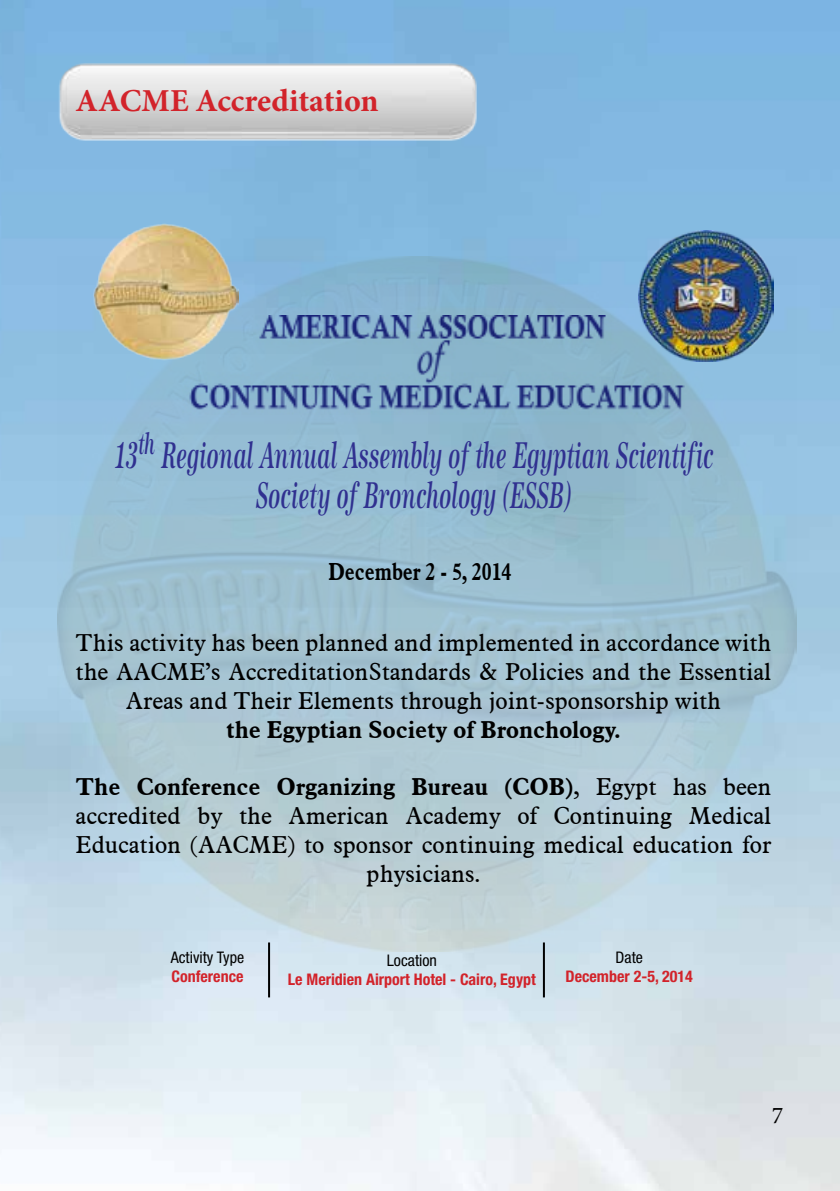
<style>
.page{position:relative;width:840px;height:1191px;background:#fff}
.page>*{position:absolute;margin:0;border:0;box-sizing:border-box;transform-origin:0 0}
.t1{font:italic 500 38.4px/40px "URW Antiqua";color:#303090;text-align:center;scale:.57 1}
.t2{font:700 32px "Minion Pro";color:#d2232a}
.t3{font:700 24.2px "Aldine 721 BT";color:#000;scale:.82 1}
.t4{font:24px/28.8px "Aldine 721 BT";color:#000;text-align:center}
.t5{font:700 24px "Aldine 721 BT";color:#000}
.t6{font:24px "Minion Pro";color:#000}
.t7{font:700 condensed 16px "Helvetica Neue LT Std";color:#d2232a}
.t8{font:condensed 16px "Helvetica Neue LT Std";color:#000}
.s1{font-weight:700}
</style>
<div class="page">
<img style="left:0;top:0;width:839px;height:1191px">
<img style="left:57px;top:57px;width:423px;height:88px">
<img style="left:57px;top:256px;width:739px;height:695px">
<img style="left:91px;top:223px;width:147px;height:93px">
<img style="left:637px;top:230px;width:135px;height:132px">
<img style="left:82px;top:316px;width:662px;height:99px">
<hr style="left:268px;top:942px;width:2px;height:55px;background:#000">
<hr style="left:542px;top:942px;width:2px;height:55px;background:#000">
<h2 class="t2" style="left:76px;top:78px;width:304px">AACME Accreditation</h2>
<h1 class="t1" style="left:114px;top:437px;width:1053px">13<sup>th</sup> Regional Annual Assembly of the Egyptian Scientific<br>Society of Bronchology (ESSB)</h1>
<p class="t3" style="left:328px;top:556px;width:225px">December 2 - 5, 2014</p>
<p class="t4" style="left:76px;top:628px;width:697px">This activity has been planned and implemented in accordance with the AACME’s AccreditationStandards &amp; Policies and the Essential<br>Areas and Their Elements through joint-sponsorship with</p>
<p class="t5" style="left:226px;top:714px;width:395px">the Egyptian Society of Bronchology.</p>
<p class="t4" style="left:76px;top:772px;width:697px"><span class="s1">The Conference Organizing Bureau (COB)</span>, Egypt has been accredited by the American Academy of Continuing Medical Education (AACME) to sponsor continuing medical education for physicians.</p>
<p class="t8" style="left:171px;top:948px;width:75px">Activity Type</p>
<p class="t7" style="left:171px;top:966px;width:73px">Conference</p>
<p class="t8" style="left:386px;top:951px;width:52px">Location</p>
<p class="t7" style="left:288px;top:969px;width:249px">Le Meridien Airport Hotel - Cairo, Egypt</p>
<p class="t8" style="left:615px;top:948px;width:29px">Date</p>
<p class="t7" style="left:565px;top:966px;width:129px">December 2-5, 2014</p>
<p class="t6" style="left:771px;top:1099px;width:13px">7</p>
</div>
